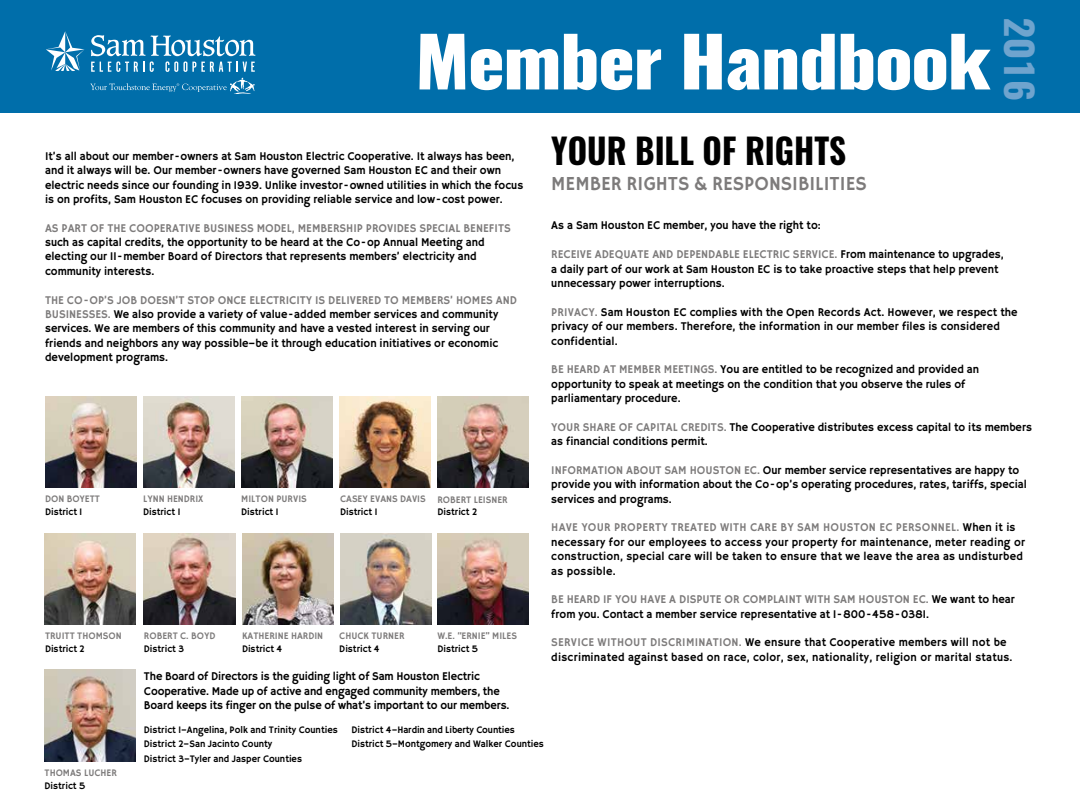
<style>
.page{position:relative;width:1080px;height:810px;background:#fff}
.page>*{position:absolute;margin:0;border:0;box-sizing:border-box;transform-origin:0 0}
.t1{font:800 68.75px "Oswald";letter-spacing:-.02em;color:#fff;scale:1.1 1}
.t2{font:700 37.5px "Oswald";color:#6fa4ce;scale:1.05 1}
.t3{font:700 35px "Oswald";color:#000;scale:.95 1}
.t4{font:20px "Hammersmith One";color:#7d7b7b;scale:.95 1}
.t5{font:11.88px/14.4px "Hammersmith One";color:#000;scale:.95 1}
.t6{font:11.88px/14.4px "Hammersmith One";letter-spacing:.02em;color:#000;scale:.95 1}
.t7{font:11.88px/14.4px "Hammersmith One";color:#7d7b7b;scale:.95 1}
.t8{font:11.88px "Hammersmith One";letter-spacing:.02em;color:#7d7b7b;scale:.95 1}
.t9{font:10px "Hammersmith One";color:#000;scale:.95 1}
.t10{font:10px "Hammersmith One";color:#7d7b7b;scale:.95 1}
.s1{color:#7d7b7b}
</style>
<div class="page">
<div style="left:0;top:0;width:1080px;height:112px;background:#006eaa"></div>
<svg style="left:46px;top:31px;width:39px;height:40px"></svg>
<svg style="left:91px;top:35px;width:165px;height:37px"></svg>
<svg style="left:90px;top:78px;width:165px;height:16px"></svg>
<img style="left:143px;top:396px;width:92px;height:92px">
<img style="left:241px;top:396px;width:92px;height:92px">
<img style="left:339px;top:396px;width:92px;height:92px">
<img style="left:45px;top:396px;width:91px;height:92px">
<img style="left:144px;top:533px;width:91px;height:91px">
<img style="left:242px;top:533px;width:91px;height:91px">
<img style="left:340px;top:533px;width:92px;height:91px">
<img style="left:437px;top:396px;width:91px;height:92px">
<img style="left:45px;top:670px;width:91px;height:91px">
<img style="left:45px;top:533px;width:91px;height:91px">
<img style="left:437px;top:533px;width:92px;height:91px">
<h1 class="t1" style="left:415px;top:13px;width:525px">Member Handbook</h1>
<h2 class="t2" style="left:1046px;top:17px;width:81px;rotate:90deg">2016</h2>
<p class="t5" style="left:45px;top:150px;width:505px">It’s all about our member-owners at Sam Houston Electric Cooperative. It always has been, and it always will be. Our member-owners have governed Sam Houston EC and their own electric needs since our founding in 1939. Unlike investor-owned utilities in which the focus is on profits, Sam Houston EC focuses on providing reliable service and low-cost power.</p>
<p class="t7" style="left:45px;top:221px;width:98px">As part o f the coo</p>
<p class="t7" style="left:154px;top:221px;width:93px">perative busi ness</p>
<p class="t7" style="left:257px;top:221px;width:192px">model, M EMBERSHIP PROVIDES specia</p>
<p class="t7" style="left:456px;top:221px;width:58px">l benefits</p>
<p class="t5" style="left:45px;top:236px;width:464px">such as capital credits, the opportunity to be heard at the Co-op Annual M eeting and electing our 11-member Board of Directors that represents members’ electricity and community interests.</p>
<p class="t7" style="left:45px;top:293px;width:8px">The</p>
<p class="t7" style="left:45px;top:293px;width:498px;text-indent:22px">Co -op’s job doesn’t stop once electricity is delivered to members’ homes and businesses</p>
<p class="t5" style="left:45px;top:308px;width:479px;text-indent:63px"><span class="s1">.</span> We also provide a variety of value-added member services and community services. We are members of this community and have a vested interest in serving our friends and neighbors any way possible—be it through education initiatives or economic development programs.</p>
<p class="t10" style="left:45px;top:493px;width:59px">Do n Boyett</p>
<p class="t9" style="left:45px;top:506px;width:41px">District 1</p>
<p class="t10" style="left:143px;top:493px;width:65px">Lynn Hendrix</p>
<p class="t9" style="left:143px;top:506px;width:41px">District 1</p>
<p class="t10" style="left:241px;top:493px;width:65px">Mi lton Pu rvis</p>
<p class="t9" style="left:241px;top:506px;width:41px">District 1</p>
<p class="t10" style="left:340px;top:493px;width:87px">Casey Evans Davis</p>
<p class="t9" style="left:340px;top:506px;width:41px">District 1</p>
<p class="t10" style="left:437px;top:494px;width:44px">Robert Leis</p>
<p class="t10" style="left:492px;top:494px;width:19px">ner</p>
<p class="t9" style="left:437px;top:506px;width:43px">District 2</p>
<p class="t10" style="left:45px;top:631px;width:42px">Truitt Tho</p>
<p class="t10" style="left:96px;top:631px;width:29px">mson</p>
<p class="t9" style="left:45px;top:643px;width:43px">District 2</p>
<p class="t10" style="left:144px;top:631px;width:77px">Robert C. Boyd</p>
<p class="t9" style="left:144px;top:643px;width:44px">District 3</p>
<p class="t10" style="left:242px;top:631px;width:87px">Katheri ne Hardi n</p>
<p class="t9" style="left:242px;top:643px;width:44px">District 4</p>
<p class="t10" style="left:339px;top:631px;width:14px">Chuck</p>
<p class="t10" style="left:372px;top:631px;width:36px">Turner</p>
<p class="t9" style="left:339px;top:643px;width:44px">District 4</p>
<p class="t10" style="left:437px;top:631px;width:79px">W.E. “Ernie” Mi les</p>
<p class="t9" style="left:437px;top:643px;width:44px">District 5</p>
<p class="t5" style="left:144px;top:670px;width:386px">The Board of Directors is the guiding light of Sam Houston Electric<br>Cooperative. M ade up of active and engaged community members, the<br>Board keeps its finger on the pulse of what’s important to our members.</p>
<h3 class="t3" style="left:551px;top:127px;width:312px">YOUR BILL OF RIGHTS</h3>
<h3 class="t4" style="left:551px;top:173px;width:314px">Member Rights &amp; Responsi bilities</h3>
<p class="t5" style="left:551px;top:219px;width:285px">As a Sam Houston EC member, you have the right to:</p>
<p class="t7" style="left:551px;top:248px;width:7px">Recei</p>
<p class="t5" style="left:551px;top:248px;width:478px;text-indent:29px"><span class="s1">ve adequate and dependable electric se rvice.</span> From maintenance to upgrades, a daily part of our work at Sam Houston EC is to take proactive steps that help prevent unnecessary power interruptions.</p>
<p class="t5" style="left:551px;top:305px;width:493px"><span class="s1">Pri vacy.</span> Sam Houston EC complies with the Open Records Act. However, we respect the privacy of our members. Therefore, the information in our member files is considered confidential.</p>
<p class="t5" style="left:551px;top:363px;width:452px"><span class="s1">Be heard at member meeti ngs.</span> You are entitled to be recognized and provided an opportunity to speak at meetings on the condition that you observe the rules of parliamentary procedure.</p>
<p class="t7" style="left:551px;top:420px;width:9px">You</p>
<p class="t5" style="left:551px;top:420px;width:508px;text-indent:22px"><span class="s1">r share o f capi tal credi ts.</span> The Cooperative distributes excess capital to its members as financial conditions permit.</p>
<p class="t7" style="left:551px;top:464px;width:162px">Info rmation about Sam Hous</p>
<p class="t5" style="left:551px;top:464px;width:502px;text-indent:168px"><span class="s1">to n EC.</span> Our member service representatives are happy to provide you with information about the Co-op’s operating procedures, rates, tariffs, special services and programs.</p>
<p class="t8" style="left:551px;top:521px;width:303px">Have you r pro perty treated with care by Sam Hous</p>
<p class="t6" style="left:551px;top:521px;width:500px;text-indent:303px"><span class="s1">ton EC personnel.</span> When it is necessary for our employees to access your property for maintenance, meter reading or construction, special care will be taken to ensure that we leave the area as undisturbed as possible.</p>
<p class="t7" style="left:551px;top:593px;width:340px">Be heard if you have a dispute or complai nt with Sam Hous</p>
<p class="t5" style="left:551px;top:593px;width:490px;text-indent:337px"><span class="s1">to n EC.</span> We want to hear from you. Contact a member service representative at 1-800-458-0381.</p>
<p class="t7" style="left:551px;top:636px;width:34px">Service</p>
<p class="t7" style="left:598px;top:636px;width:29px">withou</p>
<p class="t6" style="left:551px;top:636px;width:487px;text-indent:89px"><span class="s1">t disc ri mi natio n.</span> We ensure that Cooperative members will not be discriminated against based on race, color, sex, nationality, religion or marital status.</p>
<p class="t10" style="left:45px;top:767px;width:8px">Tho</p>
<p class="t10" style="left:63px;top:767px;width:29px">mas Luche</p>
<p class="t10" style="left:112px;top:767px;width:7px">r</p>
<p class="t9" style="left:45px;top:780px;width:44px">District 5</p>
<p class="t9" style="left:144px;top:724px;width:206px">District 1—Angelina, Polk and Trinity Counties</p>
<p class="t9" style="left:351px;top:724px;width:173px">District 4—Hardin and Liberty Counties</p>
<p class="t9" style="left:144px;top:739px;width:137px">District 2—San Jacinto County</p>
<p class="t9" style="left:351px;top:739px;width:204px">District 5—M ontgomery and Walker Counties</p>
<p class="t9" style="left:144px;top:753px;width:168px">District 3—Tyler and Jasper Counties</p>
</div>
